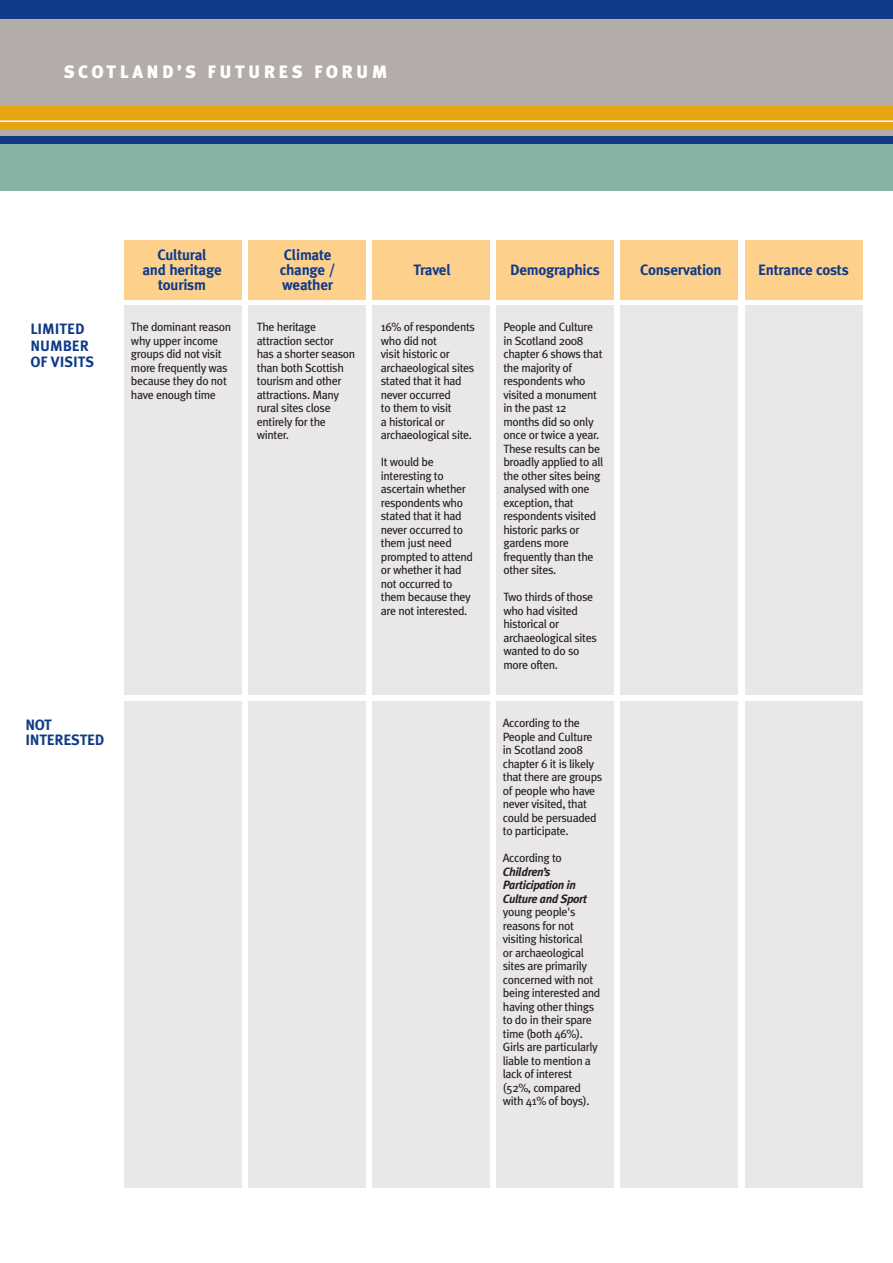
<style>
.page{position:relative;width:893px;height:1263px;background:#fff}
.page>*{position:absolute;margin:0;border:0;box-sizing:border-box;transform-origin:0 0}
.t1{font:900 18px "Meta Plus";letter-spacing:.19em;color:#fff}
.t2{font:700 15px/15px "Meta Plus";letter-spacing:-.015em;color:#103a88}
.t3{font:12px/13.5px "Meta Plus";letter-spacing:-.03em;color:#231f20}
.t4{font:italic 700 12px/13.5px "Meta Plus";letter-spacing:-.035em;color:#231f20}
</style>
<div class="page">
<div style="left:0;top:0;width:893px;height:19px;background:#103a88"></div>
<div style="left:0;top:136px;width:893px;height:9px;background:#103a88"></div>
<div style="left:0;top:19px;width:893px;height:117px;background:#b3aca9"></div>
<div style="left:0;top:106px;width:893px;height:24px;background:#e7a512"></div>
<hr style="left:0;top:120px;width:893px;height:2px;background:#fff">
<div style="left:0;top:145px;width:893px;height:46px;background:#87b3a6"></div>
<div style="left:124px;top:306px;width:117px;height:389px;background:#e9e8e7"></div>
<div style="left:248px;top:306px;width:118px;height:389px;background:#e9e8e7"></div>
<div style="left:372px;top:306px;width:118px;height:389px;background:#e9e8e7"></div>
<div style="left:496px;top:306px;width:118px;height:389px;background:#e9e8e7"></div>
<div style="left:621px;top:306px;width:117px;height:389px;background:#e9e8e7"></div>
<div style="left:745px;top:306px;width:117px;height:389px;background:#e9e8e7"></div>
<div style="left:124px;top:240px;width:117px;height:60px;background:#fdd08c"></div>
<div style="left:248px;top:240px;width:118px;height:60px;background:#fdd08c"></div>
<div style="left:372px;top:240px;width:118px;height:60px;background:#fdd08c"></div>
<div style="left:496px;top:240px;width:118px;height:60px;background:#fdd08c"></div>
<div style="left:621px;top:240px;width:117px;height:60px;background:#fdd08c"></div>
<div style="left:745px;top:240px;width:117px;height:60px;background:#fdd08c"></div>
<div style="left:124px;top:702px;width:117px;height:486px;background:#e9e8e7"></div>
<div style="left:248px;top:702px;width:118px;height:486px;background:#e9e8e7"></div>
<div style="left:372px;top:702px;width:118px;height:486px;background:#e9e8e7"></div>
<div style="left:496px;top:702px;width:118px;height:486px;background:#e9e8e7"></div>
<div style="left:621px;top:702px;width:117px;height:486px;background:#e9e8e7"></div>
<div style="left:745px;top:702px;width:117px;height:486px;background:#e9e8e7"></div>
<h1 class="t1" style="left:64px;top:61px;width:325px">SCOTLAND’S FUTURES FORUM</h1>
<p class="t2" style="left:142px;top:247px;width:81px;text-align:center">Cultural<br>and heritage tourism</p>
<p class="t2" style="left:280px;top:247px;width:57px">Climate change / weather</p>
<p class="t2" style="left:413px;top:263px;width:39px">Travel</p>
<p class="t2" style="left:510px;top:263px;width:91px">Demographics</p>
<p class="t2" style="left:640px;top:263px;width:83px">Conservation</p>
<p class="t2" style="left:758px;top:263px;width:92px">Entrance costs</p>
<p class="t2" style="left:30px;top:321px;width:65px;line-height:16.2px">LIMITED<br>NUMBER<br>OF VISITS</p>
<p class="t3" style="left:131px;top:320px;width:102px">The dominant reason why upper income groups did not visit more frequently was because they do not have enough time</p>
<p class="t3" style="left:257px;top:320px;width:100px">The heritage attraction sector<br>has a shorter season than both Scottish tourism and other attractions. Many rural sites close entirely for the winter.</p>
<p class="t3" style="left:381px;top:320px;width:96px">16% of respondents who did not<br>visit historic or archaeological sites stated that it had never occurred<br>to them to visit<br>a historical or archaeological site.</p>
<p class="t3" style="left:381px;top:455px;width:94px">It would be interesting to ascertain whether respondents who stated that it had never occurred to them just need prompted to attend or whether it had not occurred to them because they are not interested.</p>
<p class="t3" style="left:503px;top:320px;width:101px">People and Culture in Scotland 2008 chapter 6 shows that the majority of respondents who visited a monument in the past 12 months did so only once or twice a year.<br>These results can be broadly applied to all the other sites being analysed with one exception, that respondents visited historic parks or gardens more frequently than the other sites.</p>
<p class="t3" style="left:503px;top:590px;width:95px">Two thirds of those who had visited historical or archaeological sites wanted to do so more often.</p>
<p class="t2" style="left:26px;top:718px;width:80px">NOT<br>INTERESTED</p>
<p class="t3" style="left:503px;top:716px;width:101px">According to the<br>People and Culture in Scotland 2008 chapter 6 it is likely that there are groups of people who have never visited, that could be persuaded to participate.</p>
<p class="t3" style="left:503px;top:851px;width:61px">According to</p>
<p class="t4" style="left:503px;top:865px;width:86px">Children’s<br>Participation in<br>Culture and Sport</p>
<p class="t3" style="left:503px;top:905px;width:99px">young people's reasons for not visiting historical<br>or archaeological sites are primarily concerned with not being interested and having other things to do in their spare time (both 46%).<br>Girls are particularly liable to mention a lack of interest (52%, compared with 41% of boys).</p>
</div>
